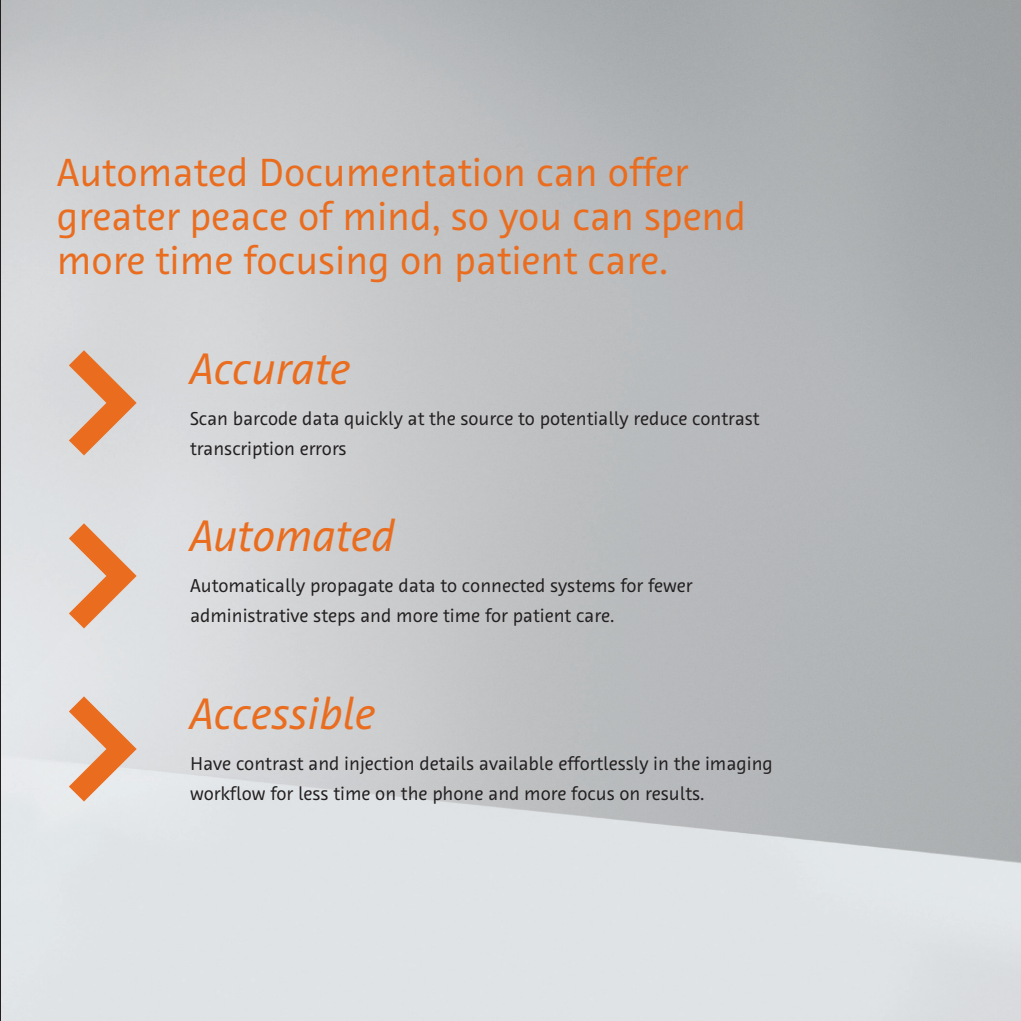
<style>
.page{position:relative;width:1021px;height:1021px;background:#fff}
.page>*{position:absolute;margin:0;border:0;box-sizing:border-box;transform-origin:0 0}
._15_18_Pt_-_SAL_Subh{font:italic 44.8px "Bayer Sans";color:#ea6d1f}
._15_18_Pt_-_SAL_Subh-2{font:40px/44px "Bayer Sans";color:#ea6d1f}
._9_5_15_Pt_-_SAL_Bul{font:19px/30px "Bayer Sans";color:#231f20}
._15_18_Pt_-_SAL_Subh-3{font:19px/30px "Bayer Sans";color:#231f20}
</style>
<div class="page">
<div style="left:1px;top:750px;width:288px;height:269px;background:#e0e3e5"></div>
<hr style="left:0;top:0;width:1px;height:1020px;background:#231f20">
<svg style="left:69px;top:350px;width:68px;height:105px;background:#ddaf93"></svg>
<svg style="left:69px;top:523px;width:68px;height:105px;background:#e2b498"></svg>
<svg style="left:69px;top:696px;width:68px;height:105px;background:#e4b79b"></svg>
<p class="_15_18_Pt_-_SAL_Subh-2" style="left:57px;top:150px;width:691px">Automated Documentation can offer greater peace of mind, so you can spend more time focusing on patient care.</p>
<p class="_15_18_Pt_-_SAL_Subh" style="left:190px;top:341px;width:162px">Accurate</p>
<p class="_9_5_15_Pt_-_SAL_Bul" style="left:190px;top:404px;width:571px">Scan barcode data quickly at the source to potentially reduce contrast</p>
<p class="_9_5_15_Pt_-_SAL_Bul" style="left:190px;top:434px;width:158px">transcription errors</p>
<p class="_15_18_Pt_-_SAL_Subh" style="left:190px;top:507px;width:206px">Automated</p>
<p class="_15_18_Pt_-_SAL_Subh-3" style="left:190px;top:570px;width:504px">Automatically propagate data to connected systems for fewer administrative steps and more time for patient care.</p>
<p class="_15_18_Pt_-_SAL_Subh" style="left:190px;top:685px;width:187px">Accessible</p>
<p class="_9_5_15_Pt_-_SAL_Bul" style="left:190px;top:748px;width:584px">Have contrast and injection details available effortlessly in the imaging workflow for less time on the phone and more focus on results.</p>
</div>
